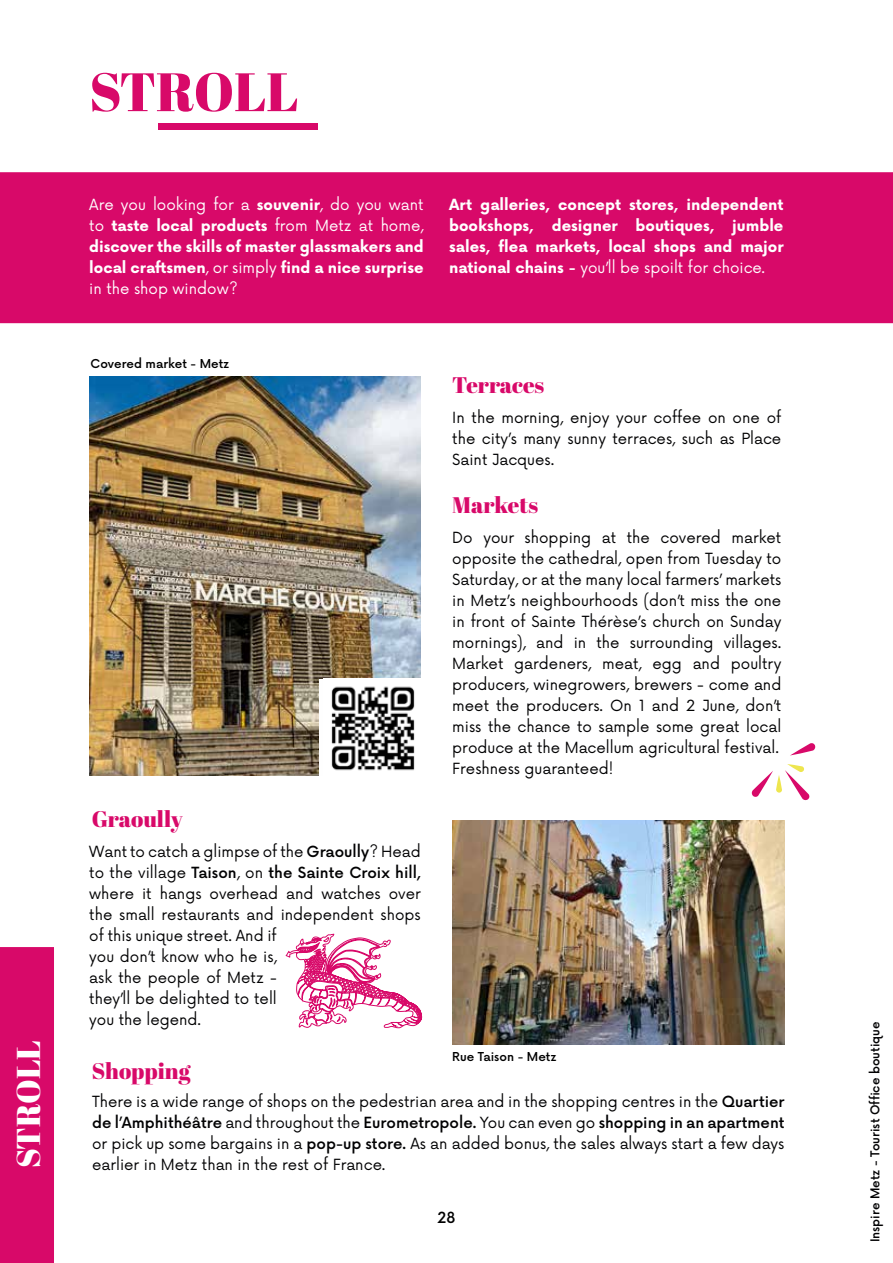
<style>
.page{position:relative;width:893px;height:1263px;background:#fff}
.page>*{position:absolute;margin:0;border:0;box-sizing:border-box;transform-origin:0 0}
.t1{font:54px "Abril Fatface";color:#d80969}
.t2{font:33px "Abril Fatface";color:#fff}
.t3{font:22.5px "Abril Fatface";color:#d80969}
.t4{font:15px/21px "Now Alt";color:#020203}
.t5{font:700 15px/21px "Now Alt";color:#fff;text-align:justify}
.t6{font:500 15px "Now Alt";color:#000}
.t7{font:500 12px "Now Alt";color:#020203}
.t8{font:500 12px "Now Alt";color:#000}
.s1{font-weight:400}
.s2{font-weight:500}
</style>
<div class="page">
<div style="left:158px;top:124px;width:159px;height:6px;background:#d80969"></div>
<div style="left:0;top:172px;width:893px;height:151px;background:#d80969"></div>
<div style="left:1px;top:948px;width:52px;height:314px;background:#d80969"></div>
<div style="left:0;top:947px;width:54px;height:316px;border:2px solid #d80969"></div>
<img style="left:89px;top:376px;width:332px;height:399px">
<svg style="left:751px;top:771px;width:22px;height:26px"></svg>
<svg style="left:776px;top:775px;width:6px;height:18px"></svg>
<svg style="left:785px;top:764px;width:25px;height:36px"></svg>
<svg style="left:791px;top:743px;width:25px;height:12px"></svg>
<img style="left:452px;top:820px;width:333px;height:225px">
<div style="left:323px;top:678px;width:98px;height:97px;background:#fff"></div>
<img style="left:319px;top:680px;width:96px;height:95px">
<svg style="left:286px;top:933px;width:136px;height:95px"></svg>
<h2 class="t2" style="left:5px;top:1168px;width:129px;rotate:-90deg">STROLL</h2>
<h2 class="t2" style="left:5px;top:1170px;width:130px;rotate:-90deg">FLÂNER</h2>
<h1 class="t1" style="left:89px;top:54px;width:211px">STROLL</h1>
<p class="t5" style="left:89px;top:194px;width:336px"><span class="s1">Are you looking for a</span> souvenir<span class="s1">, do you want to</span> taste local products <span class="s1">from Metz at home, </span>discover the skills of master glassmakers and local craftsmen<span class="s1">, or simply</span> find a nice surprise <span class="s1">in the shop window?</span></p>
<p class="t5" style="left:449px;top:193px;width:336px">Art galleries, concept stores, independent bookshops, designer boutiques, jumble sales, flea markets, local shops and major national chains - <span class="s1">you’ll be spoilt for choice.</span></p>
<p class="t8" style="left:91px;top:354px;width:140px">Covered market - Metz</p>
<h3 class="t3" style="left:92px;top:803px;width:93px">Graoully</h3>
<p class="t4" style="left:89px;top:840px;width:333px">Want to catch a glimpse of the <span class="s2">Graoully</span>? Head to the village <span class="s2">Taison</span>, on <span class="s2">the Sainte Croix hill, </span>where it hangs overhead and watches over the small restaurants and independent shops of this unique street. And if<br>you don’t know who he is,<br>ask the people of Metz -<br>they’ll be delighted to tell<br>you the legend.</p>
<h3 class="t3" style="left:92px;top:1055px;width:100px">Shopping</h3>
<h3 class="t3" style="left:452px;top:369px;width:93px">Terraces</h3>
<p class="t4" style="left:452px;top:406px;width:331px;text-align:justify">In the morning, enjoy your coffee on one of the city’s many sunny terraces, such as Place Saint Jacques.</p>
<h3 class="t3" style="left:452px;top:489px;width:87px">Markets</h3>
<p class="t4" style="left:452px;top:526px;width:331px">Do your shopping at the covered market opposite the cathedral, open from Tuesday to Saturday, or at the many local farmers’ markets in Metz’s neighbourhoods (don’t miss the one in front of Sainte Thérèse’s church on Sunday mornings), and in the surrounding villages.<br>Market gardeners, meat, egg and poultry producers, winegrowers, brewers - come and meet the producers. On 1 and 2 June, don’t miss the chance to sample some great local produce at the Macellum agricultural festival.<br>Freshness guaranteed!</p>
<p class="t8" style="left:452px;top:1047px;width:106px">Rue Taison - Metz</p>
<p class="t4" style="left:92px;top:1090px;width:694px;text-align:justify">There is a wide range of shops on the pedestrian area and in the shopping centres in the <span class="s2">Quartier de l’Amphithéâtre</span> and throughout the <span class="s2">Eurometropole.</span> You can even go <span class="s2">shopping in an apartment </span>or pick up some bargains in a <span class="s2">pop-up store.</span> As an added bonus, the sales always start a few days earlier in Metz than in the rest of France.</p>
<p class="t6" style="left:438px;top:1206px;width:19px">28</p>
<p class="t7" style="left:866px;top:1242px;width:222px;rotate:-90deg">Inspire Metz - Tourist Office boutique</p>
</div>
